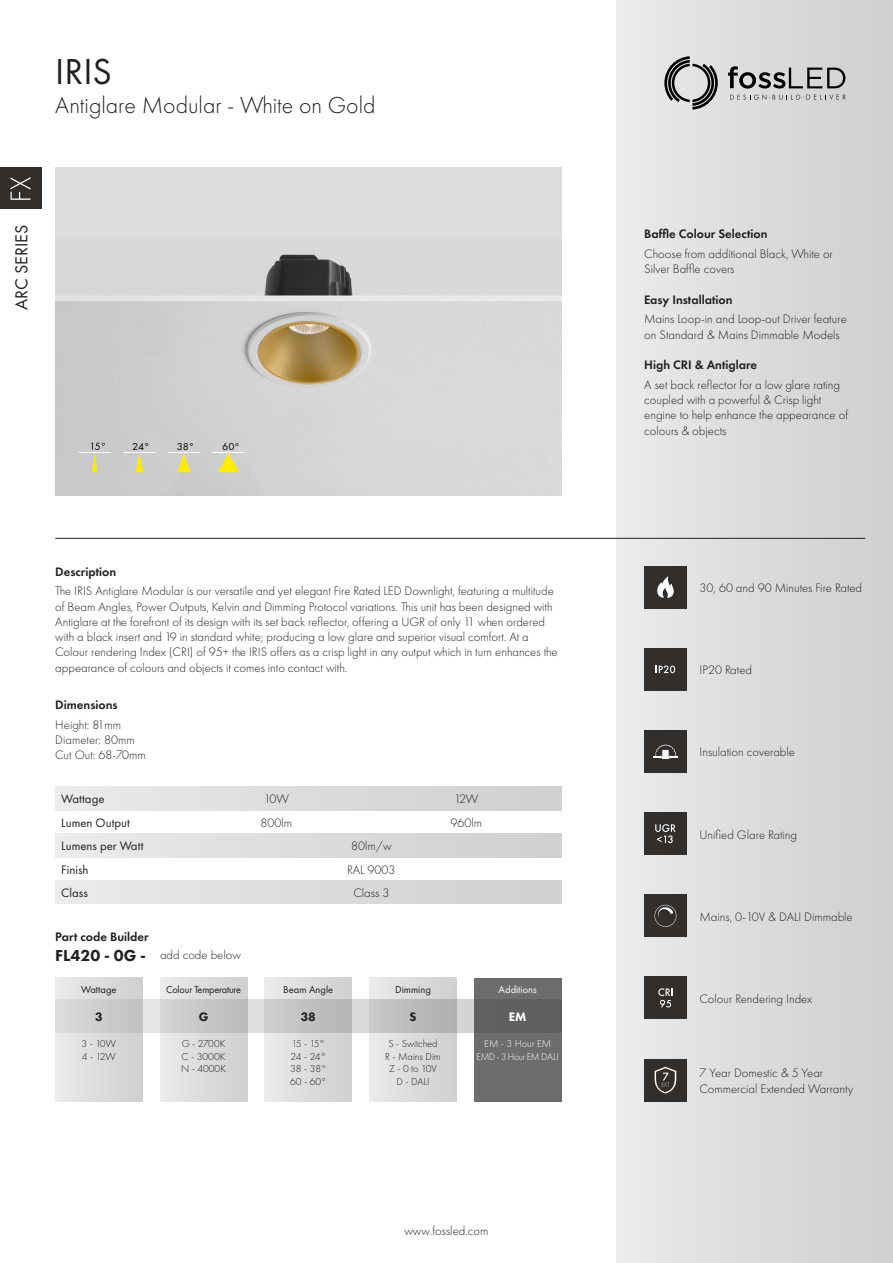
<style>
.page{position:relative;width:893px;height:1263px;background:#fff}
.page>*{position:absolute;margin:0;border:0;box-sizing:border-box;transform-origin:0 0}
.Body_-_Futura_Light_8_5{font:37.5px "Futura PT";color:#231f20}
.Body_-_Futura_Light_8_5-2{font:300 24px "Futura PT";color:#231f20}
.Body_-_Futura_Light_8_5-3{font:18px "Futura PT";color:#231f20}
.Body_-_Futura_Light_8_5-4{font:800 16.5px "Futura PT";color:#231f20}
.Body_-_Futura_Light_8_5-5{font:300 12.75px/15.3px "Futura PT";color:#231f20}
.Body_-_Futura_Light_8_5-6{font:600 12.75px "Futura PT";color:#231f20}
.Body_-_Futura_Light_8_5-7{font:12.75px "Futura PT";color:#231f20}
.Body_-_Futura_Light_8_5-8{font:800 12.75px "Futura PT";color:#231f20}
.Body_-_Futura_Light_8_5-9{font:800 12.75px "Futura PT";color:#fff}
.Body_-_Futura_Light_8_5-10{font:300 10.5px "Futura PT";color:#231f20}
.Body_-_Futura_Light_8_5-11{font:10.5px "Futura PT";color:#231f20}
.Body_-_Futura_Light_8_5-12{font:10.5px "Futura PT";letter-spacing:-.02em;color:#231f20}
.Body_-_Futura_Light_8_5-13{font:300 10.5px "Futura PT";color:#fff}
.Body_-_Futura_Light_8_5-14{font:10.5px "Futura PT";color:#fff}
.t1{font:10.5px "Futura PT";color:#000}
.Body_-_Futura_Light_8_5-15{font:300 10.2px "Futura PT";letter-spacing:-.04em;color:#fff;scale:.96 1}
</style>
<div class="page">
<div style="left:617px;top:0;width:276px;height:1263px;background:linear-gradient(to right,#ebeaea,#cfcfcf)"></div>
<svg style="left:664px;top:56px;width:54px;height:54px;background:#a09f9f"></svg>
<svg style="left:728px;top:66px;width:117px;height:23px;background:#989797"></svg>
<svg style="left:730px;top:95px;width:116px;height:5px"></svg>
<div style="left:55px;top:787px;width:506px;height:23px;background:linear-gradient(to right,#ebebeb,#cfcecf)"></div>
<div style="left:55px;top:834px;width:506px;height:23px;background:linear-gradient(to right,#ebebeb,#cfcecf)"></div>
<div style="left:55px;top:881px;width:506px;height:23px;background:linear-gradient(to right,#ebebeb,#cfcecf)"></div>
<div style="left:55px;top:978px;width:87px;height:123px;background:linear-gradient(to right,#ebebeb,#cfcece)"></div>
<div style="left:160px;top:978px;width:87px;height:123px;background:linear-gradient(to right,#ebeaea,#cecece)"></div>
<div style="left:265px;top:978px;width:87px;height:123px;background:linear-gradient(to right,#eaeaea,#cecece)"></div>
<div style="left:369px;top:978px;width:88px;height:123px;background:linear-gradient(to right,#eaeaea,#cfcece)"></div>
<div style="left:474px;top:978px;width:87px;height:123px;background:#6f6d6b"></div>
<svg style="left:55px;top:999px;width:506px;height:33px"></svg>
<hr style="left:55px;top:538px;width:810px;height:1px;background:#231f20">
<div style="left:644px;top:812px;width:43px;height:43px;background:#322e2c"></div>
<svg style="left:655px;top:824px;width:21px;height:19px"></svg>
<div style="left:644px;top:1059px;width:43px;height:42px;background:#322e2c"></div>
<svg style="left:655px;top:1067px;width:21px;height:26px"></svg>
<div style="left:644px;top:977px;width:43px;height:42px;background:#322e2c"></div>
<svg style="left:658px;top:988px;width:15px;height:19px"></svg>
<div style="left:644px;top:894px;width:43px;height:43px;background:#322e2c"></div>
<svg style="left:654px;top:905px;width:22px;height:22px"></svg>
<div style="left:644px;top:730px;width:43px;height:43px;background:#322e2c"></div>
<svg style="left:653px;top:744px;width:24px;height:15px"></svg>
<div style="left:644px;top:566px;width:43px;height:42px;background:#322e2c"></div>
<svg style="left:657px;top:576px;width:17px;height:22px"></svg>
<div style="left:644px;top:648px;width:43px;height:43px;background:#322e2c"></div>
<svg style="left:656px;top:665px;width:19px;height:8px"></svg>
<img style="left:55px;top:168px;width:506px;height:327px">
<div style="left:0;top:168px;width:41px;height:41px;background:#322e2c"></div>
<svg style="left:11px;top:177px;width:20px;height:23px"></svg>
<hr style="left:79px;top:452px;width:32px;height:1px;background:#fff">
<svg style="left:91px;top:443px;width:14px;height:29px"></svg>
<hr style="left:123px;top:452px;width:32px;height:1px;background:#fff">
<svg style="left:135px;top:453px;width:8px;height:19px"></svg>
<svg style="left:177px;top:453px;width:13px;height:19px"></svg>
<hr style="left:168px;top:452px;width:32px;height:1px;background:#fff">
<hr style="left:213px;top:452px;width:31px;height:1px;background:#fff">
<svg style="left:218px;top:453px;width:22px;height:19px"></svg>
<p class="Body_-_Futura_Light_8_5" style="left:55px;top:49px;width:58px">IRIS</p>
<p class="Body_-_Futura_Light_8_5-2" style="left:55px;top:91px;width:322px">Antiglare Modular - White on Gold</p>
<p class="Body_-_Futura_Light_8_5-3" style="left:11px;top:310px;width:87px;rotate:-90deg">ARC SERIES</p>
<p class="Body_-_Futura_Light_8_5-6" style="left:644px;top:226px;width:125px">Baffle Colour Selection</p>
<p class="Body_-_Futura_Light_8_5-5" style="left:644px;top:246px;width:190px">Choose from additional Black, White or<br>Silver Baffle covers</p>
<p class="Body_-_Futura_Light_8_5-6" style="left:644px;top:292px;width:90px">Easy Installation</p>
<p class="Body_-_Futura_Light_8_5-5" style="left:644px;top:312px;width:204px">Mains Loop-in and Loop-out Driver feature on Standard &amp; Mains Dimmable Models</p>
<p class="Body_-_Futura_Light_8_5-6" style="left:644px;top:357px;width:114px">High CRI &amp; Antiglare</p>
<p class="Body_-_Futura_Light_8_5-5" style="left:644px;top:377px;width:205px">A set back reflector for a low glare rating coupled with a powerful &amp; Crisp light engine to help enhance the appearance of colours &amp; objects</p>
<p class="t1" style="left:132px;top:440px;width:19px">24°</p>
<p class="t1" style="left:177px;top:440px;width:19px">38°</p>
<p class="t1" style="left:222px;top:440px;width:19px">60°</p>
<p class="Body_-_Futura_Light_8_5-6" style="left:55px;top:563px;width:63px">Description</p>
<p class="Body_-_Futura_Light_8_5-5" style="left:55px;top:583px;width:504px">The IRIS Antiglare Modular is our versatile and yet elegant Fire Rated LED Downlight, featuring a multitude of Beam Angles, Power Outputs, Kelvin and Dimming Protocol variations. This unit has been designed with Antiglare at the forefront of its design with its set back reflector, offering a UGR of only 11 when ordered with a black insert and 19 in standard white; producing a low glare and superior visual comfort. At a Colour rendering Index (CRI) of 95+ the IRIS offers as a crisp light in any output which in turn enhances the appearance of colours and objects it comes into contact with.</p>
<p class="Body_-_Futura_Light_8_5-6" style="left:55px;top:697px;width:64px">Dimensions</p>
<p class="Body_-_Futura_Light_8_5-5" style="left:55px;top:717px;width:67px">Height: 81mm</p>
<p class="Body_-_Futura_Light_8_5-5" style="left:55px;top:732px;width:81px">Diameter: 80mm</p>
<p class="Body_-_Futura_Light_8_5-5" style="left:55px;top:747px;width:92px">Cut Out: 68-70mm</p>
<p class="Body_-_Futura_Light_8_5-7" style="left:61px;top:792px;width:45px">Wattage</p>
<p class="Body_-_Futura_Light_8_5-5" style="left:264px;top:792px;width:27px">10W</p>
<p class="Body_-_Futura_Light_8_5-5" style="left:454px;top:792px;width:26px">12W</p>
<p class="Body_-_Futura_Light_8_5-7" style="left:61px;top:815px;width:70px">Lumen Output</p>
<p class="Body_-_Futura_Light_8_5-5" style="left:261px;top:815px;width:33px">800lm</p>
<p class="Body_-_Futura_Light_8_5-5" style="left:450px;top:815px;width:33px">960lm</p>
<p class="Body_-_Futura_Light_8_5-7" style="left:61px;top:838px;width:84px">Lumens per Watt</p>
<p class="Body_-_Futura_Light_8_5-5" style="left:351px;top:838px;width:42px">80lm/w</p>
<p class="Body_-_Futura_Light_8_5-7" style="left:61px;top:862px;width:29px">Finish</p>
<p class="Body_-_Futura_Light_8_5-5" style="left:347px;top:862px;width:50px">RAL 9003</p>
<p class="Body_-_Futura_Light_8_5-7" style="left:61px;top:885px;width:28px">Class</p>
<p class="Body_-_Futura_Light_8_5-5" style="left:353px;top:885px;width:38px">Class 3</p>
<p class="Body_-_Futura_Light_8_5-6" style="left:55px;top:929px;width:95px">Part code Builder</p>
<p class="Body_-_Futura_Light_8_5-4" style="left:55px;top:945px;width:92px">FL420 - 0G -</p>
<p class="Body_-_Futura_Light_8_5-5" style="left:160px;top:947px;width:82px">add code below</p>
<p class="Body_-_Futura_Light_8_5-11" style="left:81px;top:983px;width:37px">Wattage</p>
<p class="Body_-_Futura_Light_8_5-12" style="left:166px;top:983px;width:77px">Colour Temperature</p>
<p class="Body_-_Futura_Light_8_5-11" style="left:283px;top:983px;width:52px">Beam Angle</p>
<p class="Body_-_Futura_Light_8_5-11" style="left:395px;top:983px;width:37px">Dimming</p>
<p class="Body_-_Futura_Light_8_5-14" style="left:499px;top:983px;width:40px">Additions</p>
<p class="Body_-_Futura_Light_8_5-8" style="left:95px;top:1008px;width:9px">3</p>
<p class="Body_-_Futura_Light_8_5-8" style="left:199px;top:1008px;width:11px">G</p>
<p class="Body_-_Futura_Light_8_5-8" style="left:301px;top:1008px;width:17px">38</p>
<p class="Body_-_Futura_Light_8_5-8" style="left:409px;top:1008px;width:9px">S</p>
<p class="Body_-_Futura_Light_8_5-9" style="left:509px;top:1008px;width:19px">EM</p>
<p class="Body_-_Futura_Light_8_5-10" style="left:82px;top:1037px;width:36px">3 - 10W</p>
<p class="Body_-_Futura_Light_8_5-10" style="left:182px;top:1037px;width:45px">G - 2700K</p>
<p class="Body_-_Futura_Light_8_5-10" style="left:292px;top:1037px;width:35px">15 - 15°</p>
<p class="Body_-_Futura_Light_8_5-10" style="left:388px;top:1037px;width:51px">S - Switched</p>
<p class="Body_-_Futura_Light_8_5-13" style="left:484px;top:1037px;width:69px">EM - 3 Hour EM</p>
<p class="Body_-_Futura_Light_8_5-10" style="left:82px;top:1050px;width:35px">4 - 12W</p>
<p class="Body_-_Futura_Light_8_5-10" style="left:182px;top:1050px;width:45px">C - 3000K</p>
<p class="Body_-_Futura_Light_8_5-10" style="left:291px;top:1050px;width:37px">24 - 24°</p>
<p class="Body_-_Futura_Light_8_5-10" style="left:385px;top:1050px;width:57px">R - Mains Dim</p>
<p class="Body_-_Futura_Light_8_5-15" style="left:476px;top:1050px;width:87px">EMD - 3 Hour EM DALI</p>
<p class="Body_-_Futura_Light_8_5-10" style="left:181px;top:1063px;width:46px">N - 4000K</p>
<p class="Body_-_Futura_Light_8_5-10" style="left:290px;top:1063px;width:38px">38 - 38°</p>
<p class="Body_-_Futura_Light_8_5-10" style="left:389px;top:1063px;width:49px">Z - 0 to 10V</p>
<p class="Body_-_Futura_Light_8_5-10" style="left:290px;top:1076px;width:38px">60 - 60°</p>
<p class="Body_-_Futura_Light_8_5-10" style="left:397px;top:1076px;width:34px">D - DALI</p>
<p class="Body_-_Futura_Light_8_5-5" style="left:404px;top:1223px;width:86px">www.fossled.com</p>
<p class="Body_-_Futura_Light_8_5-5" style="left:699px;top:580px;width:164px">30, 60 and 90 Minutes Fire Rated</p>
<p class="Body_-_Futura_Light_8_5-5" style="left:699px;top:662px;width:54px">IP20 Rated</p>
<p class="Body_-_Futura_Light_8_5-5" style="left:699px;top:745px;width:97px">Insulation coverable</p>
<p class="Body_-_Futura_Light_8_5-5" style="left:699px;top:827px;width:99px">Unified Glare Rating</p>
<p class="Body_-_Futura_Light_8_5-5" style="left:699px;top:909px;width:155px">Mains, 0-10V &amp; DALI Dimmable</p>
<p class="Body_-_Futura_Light_8_5-5" style="left:699px;top:991px;width:114px">Colour Rendering Index</p>
<p class="Body_-_Futura_Light_8_5-5" style="left:699px;top:1065px;width:155px">7 Year Domestic &amp; 5 Year<br>Commercial Extended Warranty</p>
</div>
